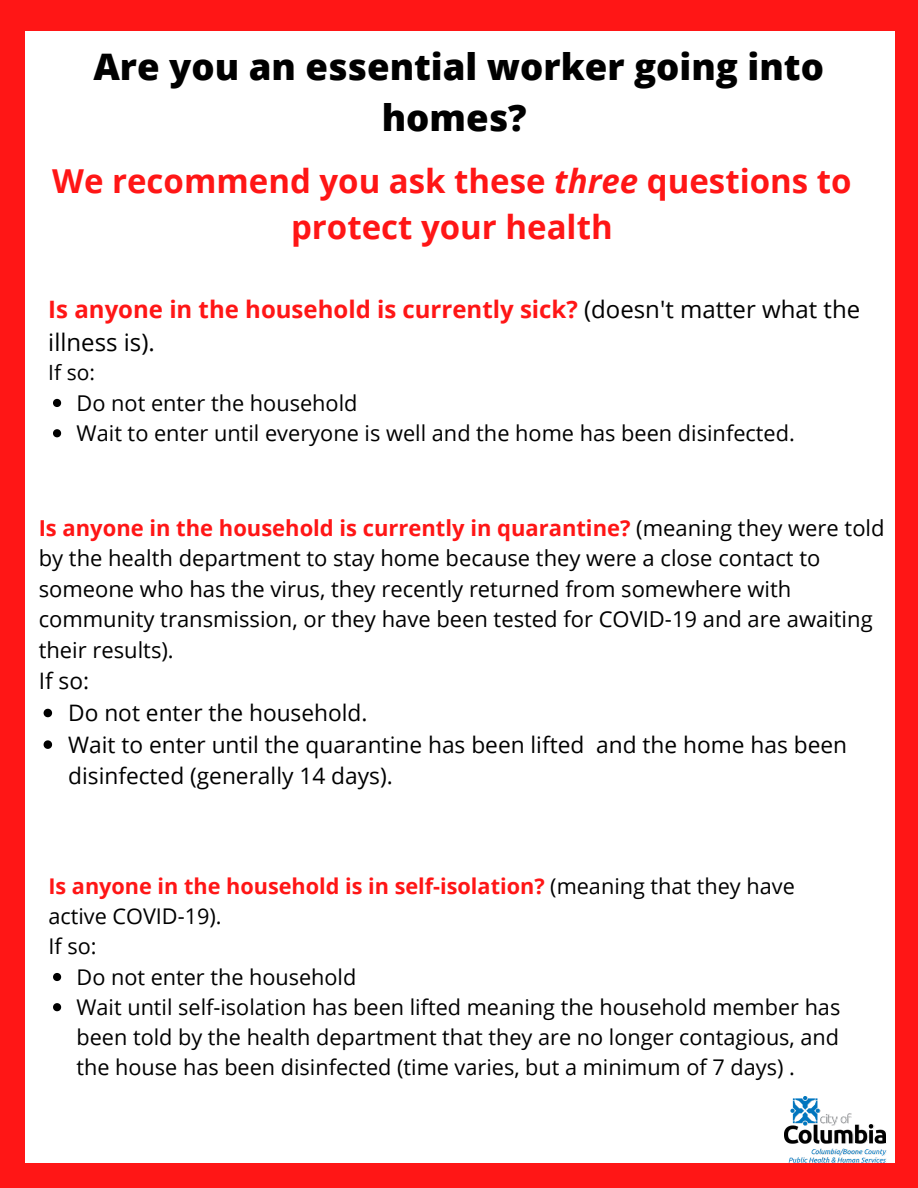
<style>
.page{position:relative;width:918px;height:1188px;background:#ff1616}
.page>*{position:absolute;margin:0;border:0;box-sizing:border-box;transform-origin:0 0}
.t1{font:800 36.6px/50.2px "Open Sans";color:#000;text-align:center}
.t2{font:700 33px/46.2px "Open Sans";color:#ff1616;text-align:center}
.t3{font:700 24px/32.7px "Open Sans";color:#ff1616}
.t4{font:22.65px/31.7px "Open Sans";color:#000}
.t5{font:21.9px/30.5px "Open Sans";color:#000}
.t6{font:21.75px/30.3px "Open Sans";color:#000}
.t7{font:21.6px/30.2px "Open Sans";color:#000}
.t8{font:700 21.6px/30.2px "Open Sans";color:#ff1616}
.t9{font:21px "Open Sans";color:#000}
.s1{font-style:italic}
.s2{font-weight:400;color:#000}
.s3{font-weight:700;color:#ff1616}
</style>
<div class="page">
<div style="left:25px;top:31px;width:869px;height:1132px;background:#fff"></div>
<svg style="left:44px;top:709px;width:8px;height:8px"></svg>
<svg style="left:44px;top:740px;width:8px;height:9px"></svg>
<img style="left:785px;top:1096px;width:101px;height:67px">
<svg style="left:53px;top:973px;width:8px;height:8px"></svg>
<svg style="left:53px;top:1003px;width:8px;height:8px"></svg>
<svg style="left:53px;top:399px;width:8px;height:8px"></svg>
<svg style="left:53px;top:429px;width:8px;height:8px"></svg>
<h1 class="t1" style="left:93px;top:41px;width:732px">Are you an essential worker going into homes?</h1>
<h2 class="t2" style="left:52px;top:157px;width:801px">We recommend you ask these <span class="s1">three</span> questions to protect your health</h2>
<p class="t3" style="left:48px;top:293px;width:813px">Is anyone in the household is currently sick? <span class="s2">(doesn't matter what the illness is).</span></p>
<p class="t9" style="left:48px;top:358px;width:48px">If so:</p>
<p class="t6" style="left:77px;top:387px;width:720px">Do not enter the household<br>Wait to enter until everyone is well and the home has been disinfected.</p>
<p class="t5" style="left:39px;top:512px;width:847px"><span class="s3">Is anyone in the household is currently in quarantine?</span> (meaning they were told by the health department to stay home because they were a close contact to someone who has the virus, they recently returned from somewhere with community transmission, or they have been tested for COVID-19 and are awaiting their results).</p>
<p class="t4" style="left:39px;top:665px;width:52px">If so:</p>
<p class="t4" style="left:68px;top:696px;width:780px">Do not enter the household.<br>Wait to enter until the quarantine has been lifted and the home has been disinfected (generally 14 days).</p>
<p class="t8" style="left:48px;top:871px;width:748px">Is anyone in the household is in self-isolation? <span class="s2">(meaning that they have active COVID-19).<br>If so:</span></p>
<p class="t7" style="left:77px;top:961px;width:765px">Do not enter the household<br>Wait until self-isolation has been lifted meaning the household member has been told by the health department that they are no longer contagious, and the house has been disinfected (time varies, but a minimum of 7 days) .</p>
</div>
